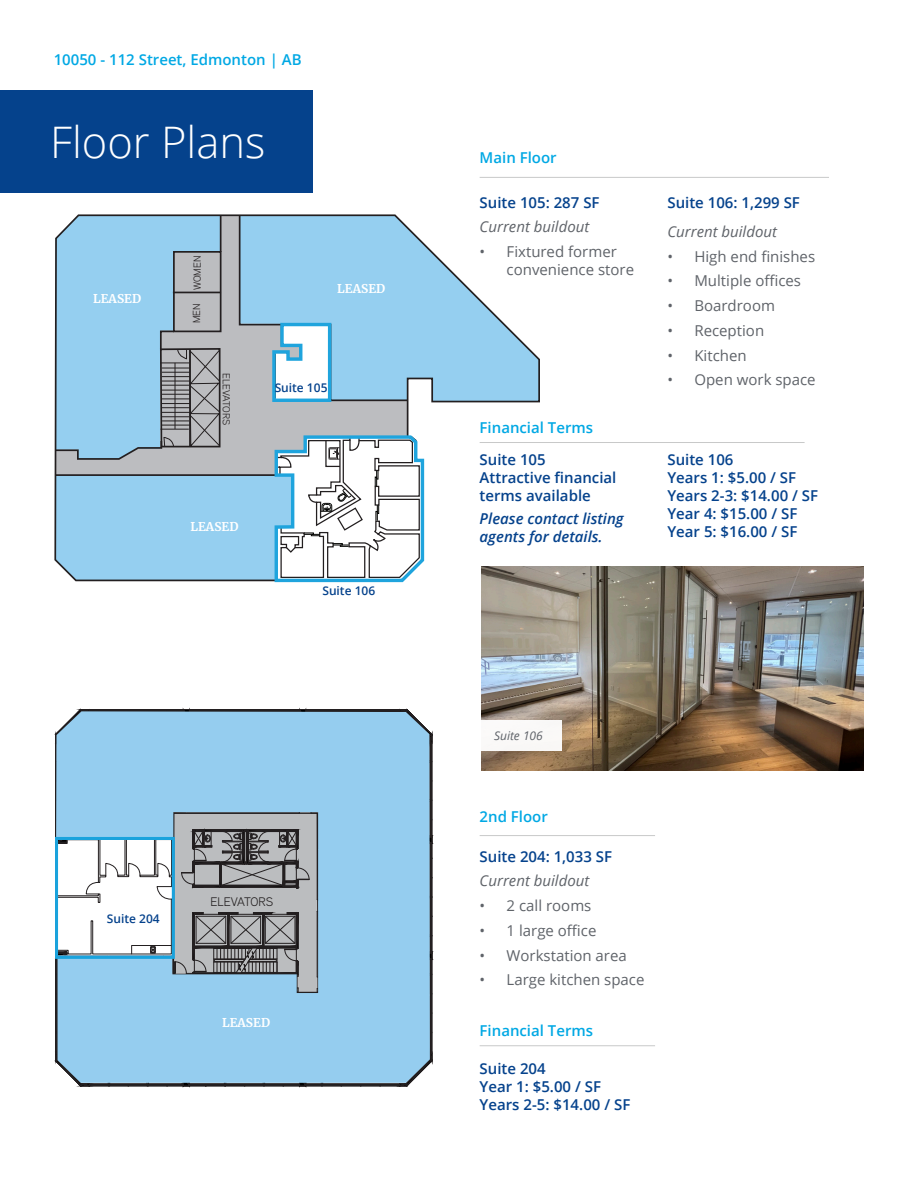
<style>
.page{position:relative;width:918px;height:1188px;background:#fff}
.page>*{position:absolute;margin:0;border:0;box-sizing:border-box;transform-origin:0 0}
.Body_Text_-_Dark_Gre{font:300 43.5px "Open Sans";color:#fff}
.t1{font:600 15px/18px "Open Sans";color:#05428c}
.t2{font:15px/18px "Open Sans";color:#5f6369}
.t3{font:600 15px "Open Sans";color:#00a8e4}
.t4{font:italic 15px "Open Sans";color:#5f6369}
.t5{font:italic 600 15px/18px "Open Sans";color:#05428c}
.t6{font:12.45px "Aaux Next";letter-spacing:-.005em;color:#231f20}
.Pull_Quote_or_Senten{font:700 12px "Merriweather";color:#fff}
.t7{font:600 12px "Open Sans";color:#05428c}
.Body_Text_-_Dark_Gre-2{font:italic 12px "Open Sans";color:#5f6369}
.t8{font:10.2px "Aaux Next";color:#231f20}
</style>
<div class="page">
<div style="left:0;top:90px;width:312px;height:103px;background:#05428c"></div>
<hr style="left:480px;top:177px;width:349px;height:1px;background:#c8c9c9">
<hr style="left:480px;top:442px;width:325px;height:1px;background:#c8c9c9">
<svg style="left:426px;top:245px;width:114px;height:198px"></svg>
<svg style="left:54px;top:214px;width:372px;height:369px;background:#a6c9dd"></svg>
<svg style="left:55px;top:709px;width:378px;height:378px;background:#4d4a4b"></svg>
<svg style="left:56px;top:711px;width:374px;height:372px;background:#9cc4dc"></svg>
<div style="left:55px;top:837px;width:120px;height:122px;border:3px solid #1aa3dd"></div>
<hr style="left:480px;top:1045px;width:175px;height:1px;background:#c8c9c9">
<hr style="left:480px;top:835px;width:175px;height:1px;background:#c8c9c9">
<img style="left:481px;top:566px;width:383px;height:204px">
<div style="left:481px;top:720px;width:81px;height:31px;background:#faf8f7"></div>
<p class="t3" style="left:54px;top:50px;width:249px">10050 - 112 Street, Edmonton | AB</p>
<p class="Body_Text_-_Dark_Gre" style="left:50px;top:112px;width:217px">Floor Plans</p>
<p class="Pull_Quote_or_Senten" style="left:93px;top:290px;width:50px">LEASED</p>
<p class="t8" style="left:190px;top:290px;width:36px;rotate:-90deg">WOMEN</p>
<p class="t8" style="left:190px;top:323px;width:21px;rotate:-90deg">MEN</p>
<p class="t8" style="left:233px;top:373px;width:54px;rotate:90deg">ELEVATORS</p>
<p class="Pull_Quote_or_Senten" style="left:337px;top:280px;width:50px">LEASED</p>
<p class="t7" style="left:275px;top:379px;width:54px">Suite 105</p>
<p class="Pull_Quote_or_Senten" style="left:190px;top:518px;width:50px">LEASED</p>
<p class="t7" style="left:322px;top:582px;width:54px">Suite 106</p>
<p class="t7" style="left:107px;top:910px;width:54px">Suite 204</p>
<p class="t6" style="left:210px;top:894px;width:64px">ELEVATORS</p>
<p class="Pull_Quote_or_Senten" style="left:222px;top:1015px;width:50px">LEASED</p>
<p class="t3" style="left:480px;top:148px;width:79px">Main Floor</p>
<p class="t1" style="left:480px;top:193px;width:121px">Suite 105: 287 SF</p>
<p class="t4" style="left:480px;top:217px;width:111px">Current buildout</p>
<p class="t2" style="left:507px;top:242px;width:129px;text-indent:-27px">• Fixtured former convenience store</p>
<p class="t3" style="left:480px;top:417px;width:115px">Financial Terms</p>
<p class="t1" style="left:480px;top:450px;width:68px">Suite 105</p>
<p class="t1" style="left:480px;top:468px;width:138px">Attractive financial terms available</p>
<p class="t5" style="left:480px;top:509px;width:146px">Please contact listing agents for details.</p>
<p class="t1" style="left:667px;top:193px;width:134px">Suite 106: 1,299 SF</p>
<p class="t4" style="left:667px;top:221px;width:111px">Current buildout</p>
<p class="t2" style="left:667px;top:247px;width:149px">• High end finishes</p>
<p class="t2" style="left:667px;top:272px;width:135px">• Multiple offices</p>
<p class="t2" style="left:667px;top:296px;width:109px">• Boardroom</p>
<p class="t2" style="left:667px;top:321px;width:98px">• Reception</p>
<p class="t2" style="left:667px;top:346px;width:81px">• Kitchen</p>
<p class="t2" style="left:667px;top:371px;width:150px">• Open work space</p>
<p class="t1" style="left:667px;top:450px;width:68px">Suite 106</p>
<p class="t1" style="left:667px;top:468px;width:130px">Years 1: $5.00 / SF</p>
<p class="t1" style="left:667px;top:486px;width:152px">Years 2-3: $14.00 / SF</p>
<p class="t1" style="left:667px;top:504px;width:132px">Year 4: $15.00 / SF</p>
<p class="t1" style="left:667px;top:522px;width:132px">Year 5: $16.00 / SF</p>
<p class="Body_Text_-_Dark_Gre-2" style="left:494px;top:727px;width:50px">Suite 106</p>
<p class="t3" style="left:480px;top:807px;width:70px">2nd Floor</p>
<p class="t1" style="left:480px;top:847px;width:134px">Suite 204: 1,033 SF</p>
<p class="t4" style="left:480px;top:871px;width:111px">Current buildout</p>
<p class="t2" style="left:480px;top:896px;width:113px">• 2 call rooms</p>
<p class="t2" style="left:480px;top:921px;width:118px">• 1 large office</p>
<p class="t2" style="left:480px;top:946px;width:149px">• Workstation area</p>
<p class="t2" style="left:480px;top:971px;width:166px">• Large kitchen space</p>
<p class="t3" style="left:480px;top:1021px;width:115px">Financial Terms</p>
<p class="t1" style="left:480px;top:1059px;width:68px">Suite 204</p>
<p class="t1" style="left:480px;top:1077px;width:152px">Year 1: $5.00 / SF<br>Years 2-5: $14.00 / SF</p>
</div>
